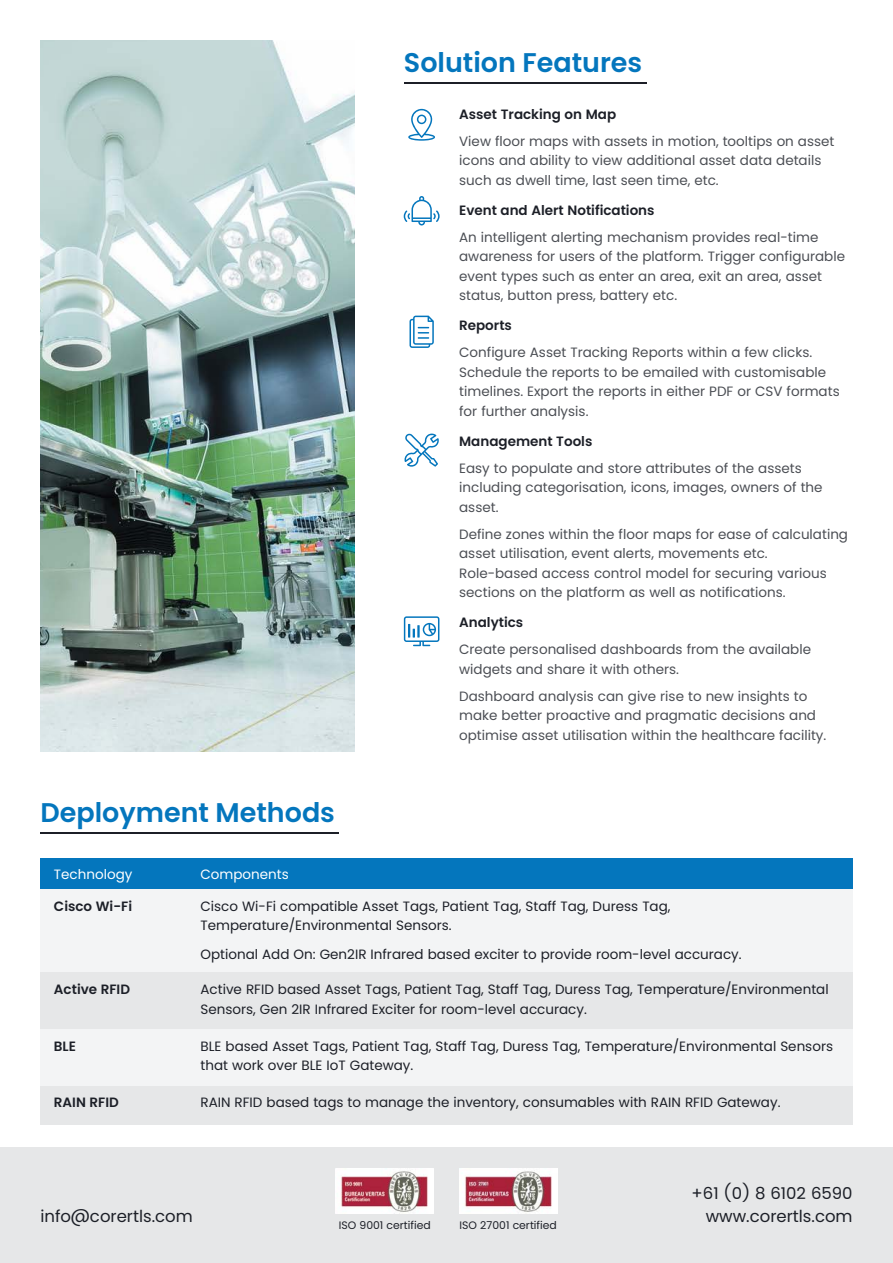
<style>
.page{position:relative;width:893px;height:1263px;background:#fff}
.page>*{position:absolute;margin:0;border:0;box-sizing:border-box;transform-origin:0 0}
.t1{font:600 27px "Poppins";color:#0476bd}
.t2{font:16.5px "Poppins";color:#1c1f27}
.t3{font:13.5px/19.5px "Poppins";color:#4b4e54}
.t4{font:13.5px/19.5px "Poppins";color:#1c1f27}
.t5{font:600 13.5px "Poppins";color:#1c1f27}
.t6{font:13.5px "Poppins";color:#fff}
.t7{font:10.8px "Poppins";color:#1c1f27}
</style>
<div class="page">
<div style="left:0;top:1147px;width:893px;height:116px;background:#e6e7e8"></div>
<img style="left:336px;top:1168px;width:98px;height:45px">
<img style="left:459px;top:1168px;width:98px;height:45px">
<img style="left:40px;top:41px;width:314px;height:710px">
<svg style="left:404px;top:196px;width:36px;height:29px"></svg>
<svg style="left:409px;top:316px;width:25px;height:32px"></svg>
<svg style="left:404px;top:616px;width:35px;height:30px"></svg>
<svg style="left:408px;top:109px;width:27px;height:32px"></svg>
<svg style="left:404px;top:433px;width:35px;height:34px"></svg>
<hr style="left:404px;top:83px;width:242px;height:1px;background:#1c1f27">
<hr style="left:40px;top:832px;width:299px;height:1px;background:#1c1f27">
<div style="left:40px;top:858px;width:813px;height:31px;background:#0476bd"></div>
<div style="left:40px;top:889px;width:813px;height:83px;background:#f3f4f5"></div>
<div style="left:40px;top:972px;width:813px;height:57px;background:#e6e7e8"></div>
<div style="left:40px;top:1029px;width:813px;height:57px;background:#f3f4f5"></div>
<div style="left:40px;top:1086px;width:813px;height:38px;background:#e6e7e8"></div>
<h1 class="t1" style="left:404px;top:47px;width:240px">Solution Features</h1>
<h1 class="t1" style="left:40px;top:797px;width:296px">Deployment Methods</h1>
<p class="t5" style="left:459px;top:106px;width:159px">Asset Tracking on Map</p>
<p class="t3" style="left:459px;top:131px;width:377px">View floor maps with assets in motion, tooltips on asset icons and ability to view additional asset data details such as dwell time, last seen time, etc.</p>
<p class="t5" style="left:459px;top:202px;width:197px">Event and Alert Notifications</p>
<p class="t3" style="left:459px;top:227px;width:387px">An intelligent alerting mechanism provides real-time awareness for users of the platform. Trigger configurable event types such as enter an area, exit an area, asset status, button press, battery etc.</p>
<p class="t5" style="left:459px;top:318px;width:54px">Reports</p>
<p class="t3" style="left:459px;top:343px;width:382px">Configure Asset Tracking Reports within a few clicks.<br>Schedule the reports to be emailed with customisable timelines. Export the reports in either PDF or CSV formats for further analysis.</p>
<p class="t5" style="left:459px;top:433px;width:135px">Management Tools</p>
<p class="t3" style="left:459px;top:458px;width:365px">Easy to populate and store attributes of the assets including categorisation, icons, images, owners of the asset.</p>
<p class="t3" style="left:459px;top:524px;width:390px">Define zones within the floor maps for ease of calculating asset utilisation, event alerts, movements etc.<br>Role-based access control model for securing various sections on the platform as well as notifications.</p>
<p class="t5" style="left:459px;top:615px;width:66px">Analytics</p>
<p class="t3" style="left:459px;top:640px;width:353px">Create personalised dashboards from the available widgets and share it with others.</p>
<p class="t3" style="left:459px;top:686px;width:369px">Dashboard analysis can give rise to new insights to make better proactive and pragmatic decisions and optimise asset utilisation within the healthcare facility.</p>
<p class="t6" style="left:54px;top:866px;width:80px">Technology</p>
<p class="t5" style="left:54px;top:898px;width:80px">Cisco Wi-Fi</p>
<p class="t6" style="left:200px;top:866px;width:90px">Components</p>
<p class="t4" style="left:200px;top:896px;width:472px">Cisco Wi-Fi compatible Asset Tags, Patient Tag, Staff Tag, Duress Tag,<br>Temperature/Environmental Sensors.</p>
<p class="t4" style="left:200px;top:944px;width:543px">Optional Add On: Gen2IR Infrared based exciter to provide room-level accuracy.</p>
<p class="t5" style="left:54px;top:981px;width:78px">Active RFID</p>
<p class="t4" style="left:200px;top:980px;width:630px">Active RFID based Asset Tags, Patient Tag, Staff Tag, Duress Tag, Temperature/Environmental<br>Sensors, Gen 2IR Infrared Exciter for room-level accuracy.</p>
<p class="t5" style="left:54px;top:1038px;width:24px">BLE</p>
<p class="t4" style="left:200px;top:1036px;width:634px">BLE based Asset Tags, Patient Tag, Staff Tag, Duress Tag, Temperature/Environmental Sensors that work over BLE IoT Gateway.</p>
<p class="t5" style="left:54px;top:1095px;width:66px">RAIN RFID</p>
<p class="t4" style="left:200px;top:1093px;width:582px">RAIN RFID based tags to manage the inventory, consumables with RAIN RFID Gateway.</p>
<p class="t2" style="left:40px;top:1207px;width:154px">info@corertls.com</p>
<p class="t7" style="left:339px;top:1219px;width:94px">ISO 9001 certified</p>
<p class="t7" style="left:459px;top:1219px;width:99px">ISO 27001 certified</p>
<p class="t2" style="left:692px;top:1183px;width:162px">+61 (0) 8 6102 6590</p>
<p class="t2" style="left:706px;top:1207px;width:148px">www.corertls.com</p>
</div>
